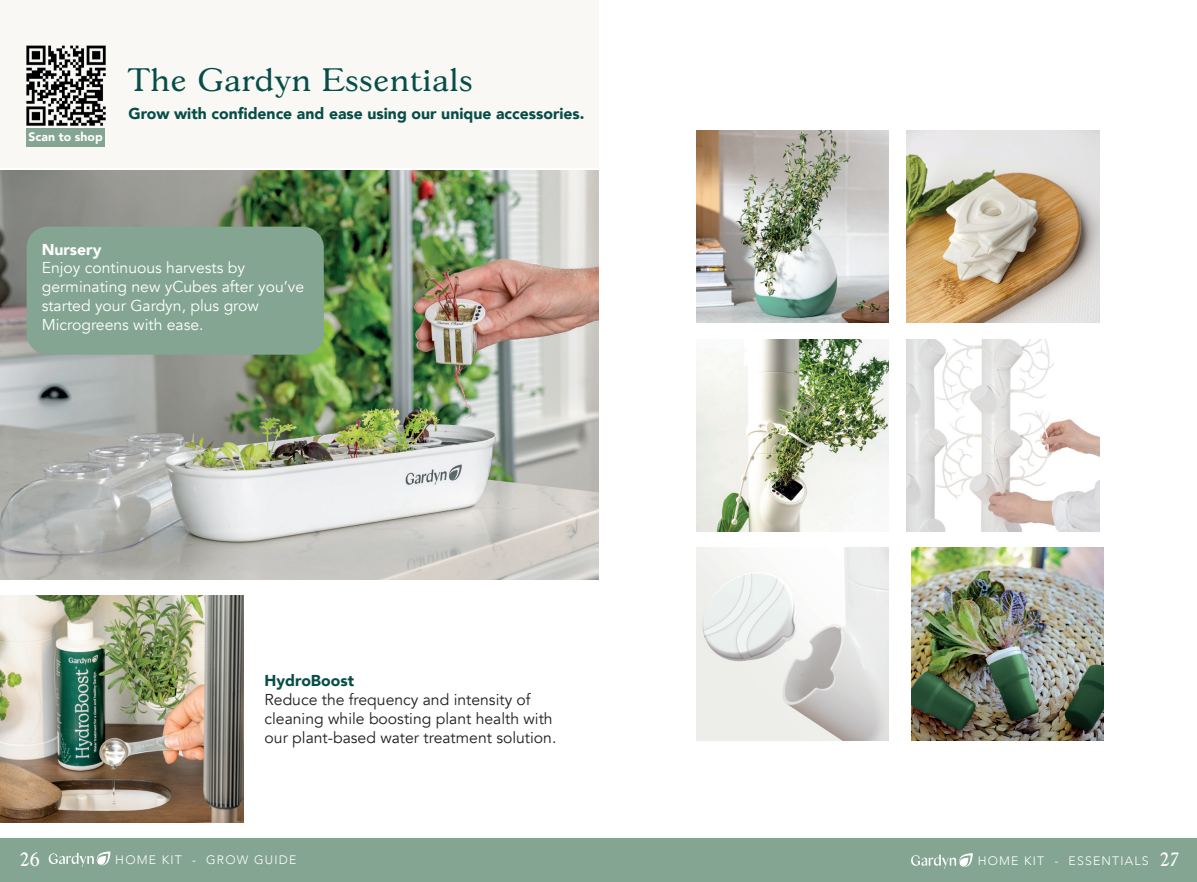
<style>
.page{position:relative;width:1197px;height:882px;background:#fff}
.page>*{position:absolute;margin:0;border:0;box-sizing:border-box;transform-origin:0 0}
.t1{font:31.5px "Gascogne Serial";letter-spacing:.05em;color:#064d47}
.t2{font:19.25px "Gascogne Serial";color:#fff}
.t3{font:15.75px/18.9px "Avenir";color:#231f20}
.t4{font:15.75px/18.9px "Avenir";color:#fff}
.t5{font:900 15.75px "Avenir";color:#064d47}
.t6{font:900 15.75px "Avenir";color:#fff}
.t7{font:300 12.25px "Avenir";letter-spacing:.1em;color:#fff}
.t8{font:900 12.25px "Avenir";color:#fff}
.s1{font-family:"Gascogne Serial";font-weight:400;font-size:19.25px}
</style>
<div class="page">
<div style="left:0;top:0;width:598px;height:168px;background:#f9f8f5"></div>
<div style="left:0;top:838px;width:1197px;height:44px;background:#83a591"></div>
<svg style="left:49px;top:851px;width:61px;height:16px"></svg>
<svg style="left:911px;top:853px;width:62px;height:16px"></svg>
<img style="left:0;top:170px;width:598px;height:410px">
<img style="left:0;top:596px;width:243px;height:226px">
<img style="left:907px;top:130px;width:192px;height:193px">
<img style="left:696px;top:130px;width:193px;height:193px">
<img style="left:911px;top:548px;width:192px;height:192px">
<img style="left:907px;top:339px;width:192px;height:192px">
<img style="left:696px;top:339px;width:193px;height:192px">
<img style="left:26px;top:45px;width:80px;height:90px">
<div style="left:27px;top:129px;width:78px;height:18px;background:#83a591"></div>
<div style="left:27px;top:227px;width:297px;height:128px;background:#83a591;border-radius:21px"></div>
<img style="left:696px;top:548px;width:193px;height:192px">
<p class="t8" style="left:29px;top:126px;width:76px">Scan to shop</p>
<h1 class="t1" style="left:128px;top:61px;width:345px">The Gardyn Essentials</h1>
<p class="t5" style="left:128px;top:101px;width:458px">Grow with confidence and ease using our unique accessories.</p>
<p class="t6" style="left:42px;top:236px;width:61px">Nursery</p>
<p class="t4" style="left:42px;top:259px;width:264px">Enjoy continuous harvests by germinating new yCubes after you’ve started your Gardyn, plus grow<br>Microgreens with ease.</p>
<p class="t5" style="left:265px;top:667px;width:91px">HydroBoost</p>
<p class="t3" style="left:265px;top:690px;width:293px">Reduce the frequency and intensity of cleaning while boosting plant health with our plant-based water treatment solution.</p>
<p class="t2" style="left:20px;top:848px;width:21px">26</p>
<p class="t7" style="left:115px;top:852px;width:183px">HOME KIT - GROW GUIDE</p>
<p class="t7" style="left:978px;top:854px;width:204px">HOME KIT - ESSENTIALS <span class="s1">27</span></p>
</div>
